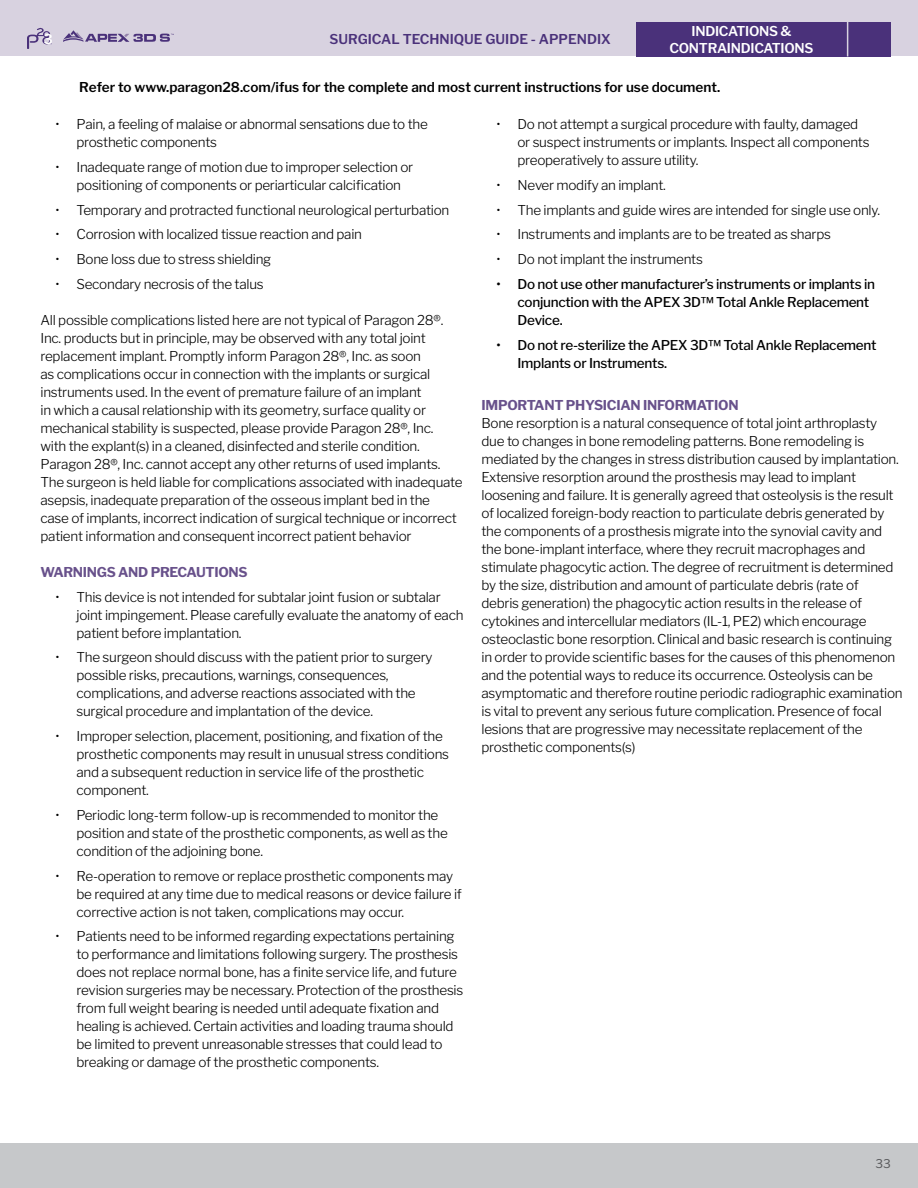
<style>
.page{position:relative;width:918px;height:1188px;background:#fff}
.page>*{position:absolute;margin:0;border:0;box-sizing:border-box;transform-origin:0 0}
.t1{font:300 13.5px/18px "Libre Franklin";letter-spacing:-.02em;color:#000}
.t2{font:500 13.5px/18px "Libre Franklin";letter-spacing:-.02em;color:#000}
.t3{font:600 13.5px "Libre Franklin";color:#000}
.t4{font:700 13.5px "Libre Franklin";letter-spacing:-.02em;color:#68518b}
.t5{font:600 13.5px "Libre Franklin";color:#4a317a}
.t6{font:600 13.5px/16.2px "Libre Franklin";letter-spacing:-.02em;color:#fff;text-align:center}
.t7{font:12px "Libre Franklin";color:#58595b}
</style>
<div class="page">
<div style="left:0;top:1143px;width:918px;height:45px;background:#c6c8ca"></div>
<div style="left:1px;top:0;width:917px;height:56px;background:#d8d2e0"></div>
<hr style="left:0;top:0;width:1px;height:56px;background:#d8d2e0">
<div style="left:636px;top:22px;width:255px;height:34px;background:#4a317a"></div>
<hr style="left:847px;top:20px;width:1px;height:36px;background:#d8d2e0">
<svg style="left:63px;top:30px;width:111px;height:12px"></svg>
<svg style="left:27px;top:28px;width:25px;height:21px"></svg>
<p class="t6" style="left:44px;top:31px;width:10px">3</p>
<p class="t5" style="left:329px;top:31px;width:283px">SURGICAL TECHNIQUE GUIDE - APPENDIX</p>
<p class="t6" style="left:669px;top:23px;width:146px">INDICATIONS &amp;<br>CONTRAINDICATIONS</p>
<p class="t3" style="left:79px;top:79px;width:641px">Refer to www.paragon28.com/ifus for the complete and most current instructions for use document.</p>
<p class="t1" style="left:77px;top:115px;width:353px;text-indent:-21px">• Pain, a feeling of malaise or abnormal sensations due to the prosthetic components</p>
<p class="t1" style="left:77px;top:158px;width:338px;text-indent:-21px">• Inadequate range of motion due to improper selection or positioning of components or periarticular calcification</p>
<p class="t1" style="left:55px;top:201px;width:395px">• Temporary and protracted functional neurological perturbation</p>
<p class="t1" style="left:55px;top:226px;width:308px">• Corrosion with localized tissue reaction and pain</p>
<p class="t1" style="left:55px;top:250px;width:217px">• Bone loss due to stress shielding</p>
<p class="t1" style="left:55px;top:275px;width:210px">• Secondary necrosis of the talus</p>
<p class="t1" style="left:41px;top:311px;width:424px">All possible complications listed here are not typical of Paragon 28®.<br>Inc. products but in principle, may be observed with any total joint replacement implant. Promptly inform Paragon 28®, Inc. as soon<br>as complications occur in connection with the implants or surgical instruments used. In the event of premature failure of an implant<br>in which a causal relationship with its geometry, surface quality or mechanical stability is suspected, please provide Paragon 28®, Inc. with the explant(s) in a cleaned, disinfected and sterile condition.<br>Paragon 28®, Inc. cannot accept any other returns of used implants.<br>The surgeon is held liable for complications associated with inadequate asepsis, inadequate preparation of the osseous implant bed in the<br>case of implants, incorrect indication of surgical technique or incorrect patient information and consequent incorrect patient behavior</p>
<p class="t4" style="left:41px;top:564px;width:209px">WARNINGS AND PRECAUTIONS</p>
<p class="t1" style="left:77px;top:588px;width:389px;text-indent:-21px">• This device is not intended for subtalar joint fusion or subtalar joint impingement. Please carefully evaluate the anatomy of each patient before implantation.</p>
<p class="t1" style="left:77px;top:648px;width:358px;text-indent:-21px">• The surgeon should discuss with the patient prior to surgery possible risks, precautions, warnings, consequences, complications, and adverse reactions associated with the surgical procedure and implantation of the device.</p>
<p class="t1" style="left:77px;top:727px;width:374px;text-indent:-21px">• Improper selection, placement, positioning, and fixation of the prosthetic components may result in unusual stress conditions and a subsequent reduction in service life of the prosthetic component.</p>
<p class="t1" style="left:77px;top:806px;width:373px;text-indent:-21px">• Periodic long-term follow-up is recommended to monitor the position and state of the prosthetic components, as well as the condition of the adjoining bone.</p>
<p class="t1" style="left:77px;top:867px;width:387px;text-indent:-21px">• Re-operation to remove or replace prosthetic components may be required at any time due to medical reasons or device failure if corrective action is not taken, complications may occur.</p>
<p class="t1" style="left:77px;top:927px;width:388px;text-indent:-21px">• Patients need to be informed regarding expectations pertaining to performance and limitations following surgery. The prosthesis does not replace normal bone, has a finite service life, and future revision surgeries may be necessary. Protection of the prosthesis from full weight bearing is needed until adequate fixation and healing is achieved. Certain activities and loading trauma should be limited to prevent unreasonable stresses that could lead to breaking or damage of the prosthetic components.</p>
<p class="t1" style="left:518px;top:115px;width:354px;text-indent:-21px">• Do not attempt a surgical procedure with faulty, damaged or suspect instruments or implants. Inspect all components preoperatively to assure utility.</p>
<p class="t1" style="left:497px;top:176px;width:171px">• Never modify an implant.</p>
<p class="t1" style="left:497px;top:201px;width:385px">• The implants and guide wires are intended for single use only.</p>
<p class="t1" style="left:497px;top:225px;width:336px">• Instruments and implants are to be treated as sharps</p>
<p class="t1" style="left:497px;top:250px;width:208px">• Do not implant the instruments</p>
<p class="t2" style="left:518px;top:275px;width:359px;text-indent:-21px">• Do not use other manufacturer’s instruments or implants in conjunction with the APEX 3D™ Total Ankle Replacement<br>Device.</p>
<p class="t2" style="left:518px;top:336px;width:361px;text-indent:-21px">• Do not re-sterilize the APEX 3D™ Total Ankle Replacement<br>Implants or Instruments.</p>
<p class="t4" style="left:482px;top:397px;width:259px">IMPORTANT PHYSICIAN INFORMATION</p>
<p class="t1" style="left:482px;top:414px;width:423px">Bone resorption is a natural consequence of total joint arthroplasty due to changes in bone remodeling patterns. Bone remodeling is mediated by the changes in stress distribution caused by implantation.<br>Extensive resorption around the prosthesis may lead to implant loosening and failure. It is generally agreed that osteolysis is the result of localized foreign-body reaction to particulate debris generated by the components of a prosthesis migrate into the synovial cavity and the bone-implant interface, where they recruit macrophages and stimulate phagocytic action. The degree of recruitment is determined by the size, distribution and amount of particulate debris (rate of<br>debris generation) the phagocytic action results in the release of cytokines and intercellular mediators (IL-1, PE2) which encourage osteoclastic bone resorption. Clinical and basic research is continuing in order to provide scientific bases for the causes of this phenomenon and the potential ways to reduce its occurrence. Osteolysis can be asymptomatic and therefore routine periodic radiographic examination is vital to prevent any serious future complication. Presence of focal lesions that are progressive may necessitate replacement of the prosthetic components(s)</p>
<p class="t7" style="left:876px;top:1157px;width:17px">33</p>
</div>
